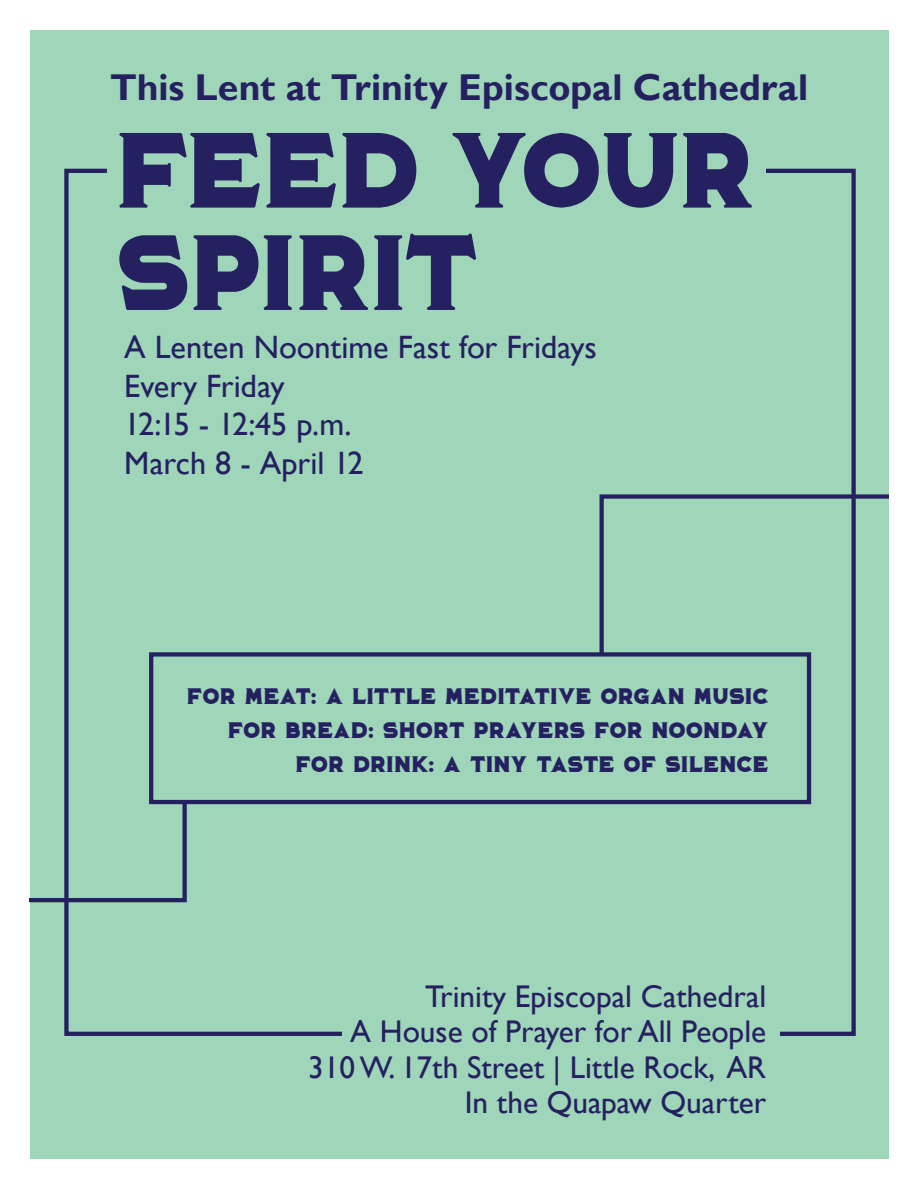
<style>
.page{position:relative;width:918px;height:1188px;background:#fff}
.page>*{position:absolute;margin:0;border:0;box-sizing:border-box;transform-origin:0 0}
.t1{font:108.6px/102.3px "Seidlitz Font";letter-spacing:-.015em;color:#252161}
.t2{font:700 37.35px "Gill Sans";color:#252161}
.t3{font:32.25px/38.7px "Gill Sans";letter-spacing:-.005em;color:#252161}
.t4{font:31.35px/35.5px "Gill Sans";color:#252161;text-align:right}
.t5{font:22.8px/34.2px "Seidlitz Font";color:#252161;text-align:right}
</style>
<div class="page">
<div style="left:30px;top:31px;width:859px;height:1128px;background:#9fd5b8"></div>
<div style="left:149px;top:652px;width:662px;height:152px;border:4px solid #252161"></div>
<svg style="left:597px;top:492px;width:292px;height:167px"></svg>
<svg style="left:30px;top:798px;width:159px;height:106px"></svg>
<p class="t2" style="left:110px;top:65px;width:699px">This Lent at Trinity Episcopal Cathedral</p>
<p class="t1" style="left:116px;top:120px;width:642px">FEED YOUR<br>SPIRIT</p>
<p class="t3" style="left:124px;top:328px;width:474px">A Lenten Noontime Fast for Fridays<br>Every Friday<br>12:15 - 12:45 p.m.<br>March 8 - April 12</p>
<p class="t5" style="left:187px;top:679px;width:583px">FOR MEAT: A LITTLE MEDITATIVE ORGAN MUSIC<br>FOR BREAD: SHORT PRAYERS FOR NOONDAY<br>FOR DRINK: A TINY TASTE OF SILENCE</p>
<p class="t4" style="left:308px;top:979px;width:460px">Trinity Episcopal Cathedral<br>A House of Prayer for All People<br>310 W. 17th Street | Little Rock, AR<br>In the Quapaw Quarter</p>
</div>
